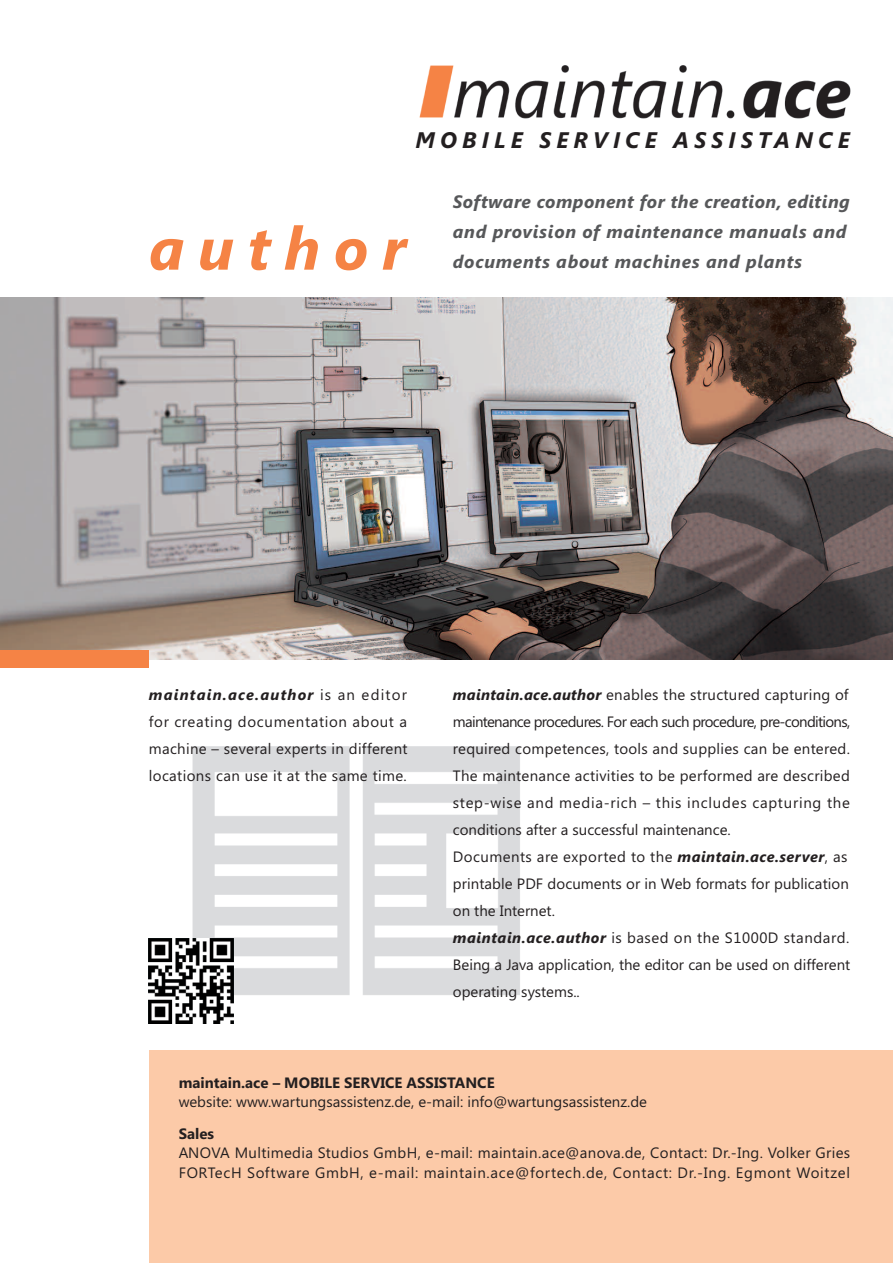
<style>
.page{position:relative;width:893px;height:1263px;background:#fff}
.page>*{position:absolute;margin:0;border:0;box-sizing:border-box;transform-origin:0 0}
.t1{font:italic 700 60px "Segoe UI";letter-spacing:.23em;color:#f58345}
.t2{font:italic 700 22.5px "Segoe UI";letter-spacing:.225em;color:#231f20}
.t3{font:italic 700 18px/30px "Segoe UI";letter-spacing:.04em;color:#57585a}
.t4{font:15px/27px "Segoe UI";letter-spacing:.02em;color:#231f20}
.t5{font:15px "Segoe UI";color:#231f20}
.t6{font:700 15px "Segoe UI";color:#231f20}
.s1{font-weight:700;font-style:italic}
</style>
<div class="page">
<img style="left:193px;top:746px;width:327px;height:249px">
<img style="left:0;top:298px;width:893px;height:361px">
<img style="left:419px;top:66px;width:431px;height:52px">
<img style="left:149px;top:939px;width:85px;height:85px">
<div style="left:149px;top:1050px;width:744px;height:213px;background:#fccaa8"></div>
<div style="left:0;top:651px;width:149px;height:17px;background:#f58345"></div>
<h2 class="t2" style="left:415px;top:127px;width:436px">MOBILE SERVICE ASSISTANCE</h2>
<h1 class="t1" style="left:149px;top:214px;width:259px">author</h1>
<p class="t3" style="left:453px;top:187px;width:398px">Software component for the creation, editing and provision of maintenance manuals and documents about machines and plants</p>
<p class="t4" style="left:149px;top:681px;width:260px;text-align:justify"><span class="s1">maintain.ace.author</span> is an editor for creating documentation about a machine – several experts in different locations can use it at the same time.</p>
<p class="t4" style="left:453px;top:681px;width:399px"><span class="s1">maintain.ace.author</span> enables the structured capturing of maintenance procedures. For each such procedure, pre-conditions, required competences, tools and supplies can be entered.<br>The maintenance activities to be performed are described step-wise and media-rich – this includes capturing the conditions after a successful maintenance.<br>Documents are exported to the <span class="s1">maintain.ace.server</span>, as printable PDF documents or in Web formats for publication on the Internet.<br><span class="s1">maintain.ace.author</span> is based on the S1000D standard.<br>Being a Java application, the editor can be used on different operating systems..</p>
<p class="t6" style="left:179px;top:1074px;width:317px">maintain.ace – MOBILE SERVICE ASSISTANCE</p>
<p class="t5" style="left:179px;top:1093px;width:470px">website: www.wartungsassistenz.de, e-mail: info@wartungsassistenz.de</p>
<p class="t6" style="left:179px;top:1125px;width:37px">Sales</p>
<p class="t4" style="left:179px;top:1143px;width:673px;line-height:19.5px">ANOVA Multimedia Studios GmbH, e-mail: maintain.ace@anova.de, Contact: Dr.-Ing. Volker Gries<br>FORTecH Software GmbH, e-mail: maintain.ace@fortech.de, Contact: Dr.-Ing. Egmont Woitzel</p>
</div>
